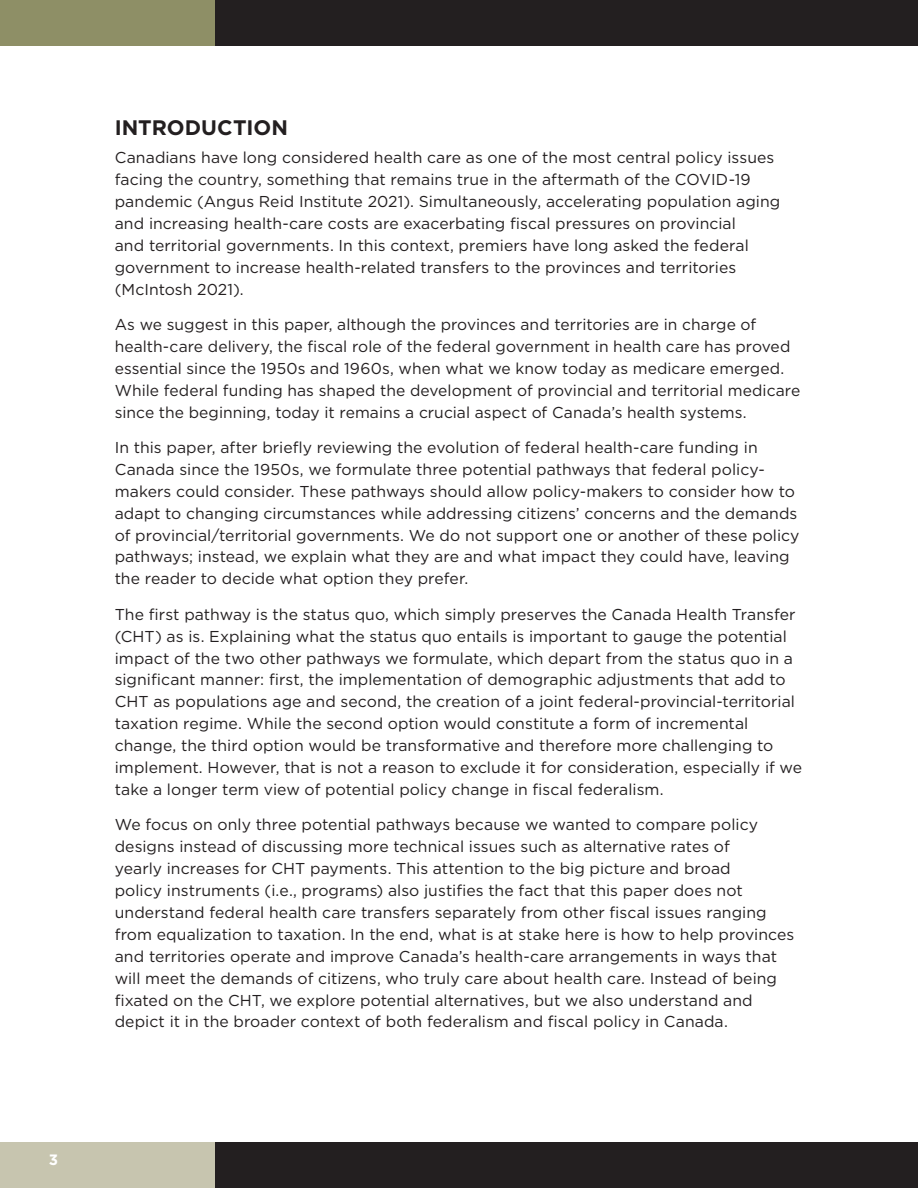
<style>
.page{position:relative;width:918px;height:1188px;background:#fff}
.page>*{position:absolute;margin:0;border:0;box-sizing:border-box;transform-origin:0 0}
.Heading_1{font:700 21px "Gotham";color:#231f20}
.Body{font:15.75px/21.9px "Gotham";letter-spacing:.005em;color:#231f20}
.t1{font:700 15px "Gotham";color:#fff}
</style>
<div class="page">
<div style="left:0;top:1143px;width:215px;height:45px;background:#c7c5af"></div>
<div style="left:0;top:0;width:215px;height:45px;background:#8e8f66"></div>
<div style="left:215px;top:1143px;width:703px;height:45px;background:#231f20"></div>
<div style="left:215px;top:0;width:703px;height:45px;background:#231f20"></div>
<p class="t1" style="left:49px;top:1150px;width:11px">3</p>
<p class="Heading_1" style="left:115px;top:113px;width:175px">INTRODUCTION</p>
<p class="Body" style="left:115px;top:146px;width:667px">Canadians have long considered health care as one of the most central policy issues facing the country, something that remains true in the aftermath of the COVID-19 pandemic (Angus Reid Institute 2021). Simultaneously, accelerating population aging and increasing health-care costs are exacerbating fiscal pressures on provincial<br>and territorial governments. In this context, premiers have long asked the federal government to increase health-related transfers to the provinces and territories (McIntosh 2021).</p>
<p class="Body" style="left:115px;top:313px;width:687px">As we suggest in this paper, although the provinces and territories are in charge of health-care delivery, the fiscal role of the federal government in health care has proved essential since the 1950s and 1960s, when what we know today as medicare emerged.<br>While federal funding has shaped the development of provincial and territorial medicare since the beginning, today it remains a crucial aspect of Canada’s health systems.</p>
<p class="Body" style="left:115px;top:436px;width:686px">In this paper, after briefly reviewing the evolution of federal health-care funding in Canada since the 1950s, we formulate three potential pathways that federal policy&shy;makers could consider. These pathways should allow policy-makers to consider how to adapt to changing circumstances while addressing citizens’ concerns and the demands of provincial/territorial governments. We do not support one or another of these policy pathways; instead, we explain what they are and what impact they could have, leaving the reader to decide what option they prefer.</p>
<p class="Body" style="left:115px;top:603px;width:689px">The first pathway is the status quo, which simply preserves the Canada Health Transfer (CHT) as is. Explaining what the status quo entails is important to gauge the potential impact of the two other pathways we formulate, which depart from the status quo in a significant manner: first, the implementation of demographic adjustments that add to CHT as populations age and second, the creation of a joint federal-provincial-territorial taxation regime. While the second option would constitute a form of incremental change, the third option would be transformative and therefore more challenging to implement. However, that is not a reason to exclude it for consideration, especially if we take a longer term view of potential policy change in fiscal federalism.</p>
<p class="Body" style="left:115px;top:814px;width:681px">We focus on only three potential pathways because we wanted to compare policy designs instead of discussing more technical issues such as alternative rates of<br>yearly increases for CHT payments. This attention to the big picture and broad<br>policy instruments (i.e., programs) also justifies the fact that this paper does not understand federal health care transfers separately from other fiscal issues ranging from equalization to taxation. In the end, what is at stake here is how to help provinces and territories operate and improve Canada’s health-care arrangements in ways that will meet the demands of citizens, who truly care about health care. Instead of being fixated on the CHT, we explore potential alternatives, but we also understand and depict it in the broader context of both federalism and fiscal policy in Canada.</p>
</div>
